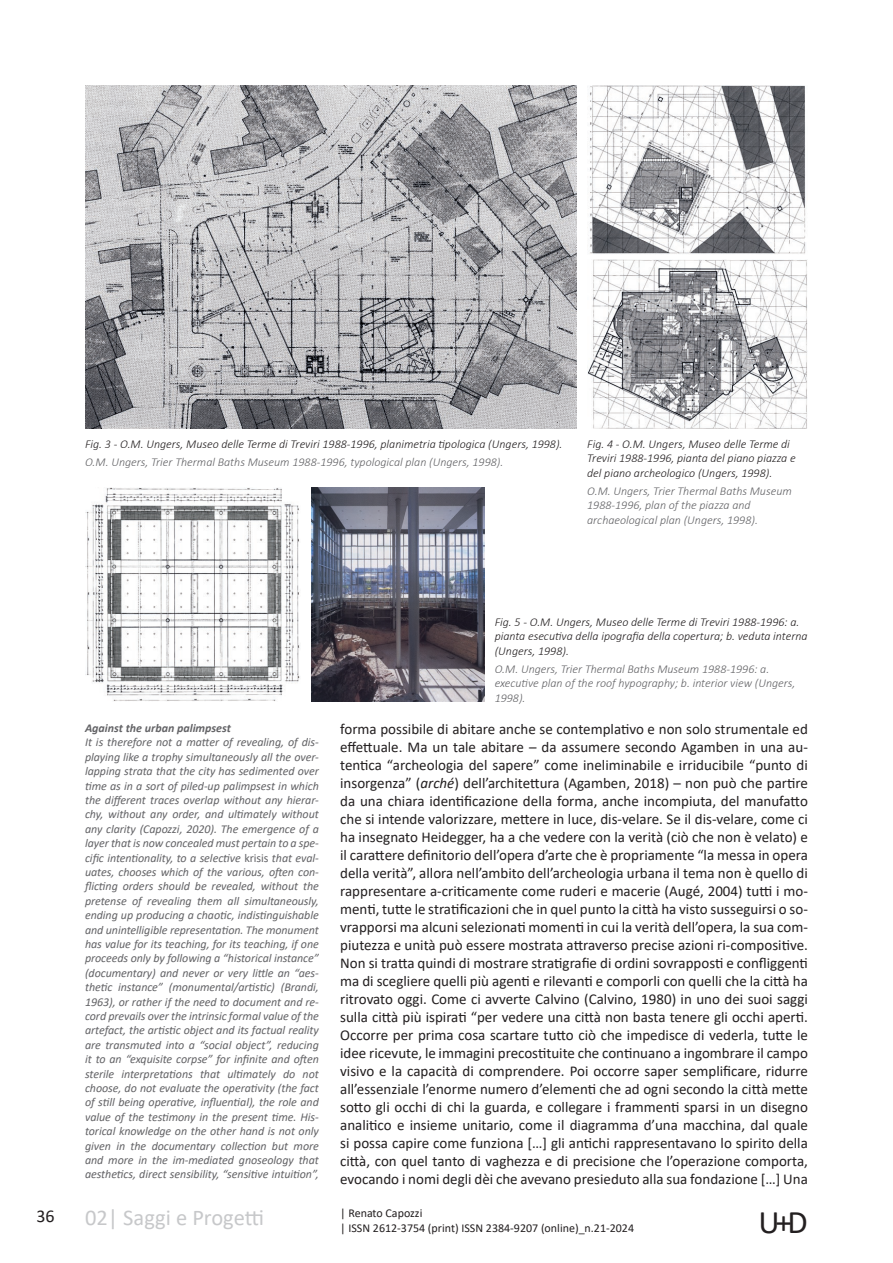
<style>
.page{position:relative;width:893px;height:1263px;background:#fff}
.page>*{position:absolute;margin:0;border:0;box-sizing:border-box;transform-origin:0 0}
.t1{font:33px "Calibri";color:#231f20}
.t2{font:22.5px "Calibri";color:#c7c8ca}
.t3{font:18px "Calibri";color:#231f20}
.t4{font:15px/18px "Calibri";color:#231f20;text-align:justify}
.t5{font:italic 12px/14.4px "Calibri";letter-spacing:-.005em;color:#636366;text-align:justify}
.t6{font:italic 300 12px/14.4px "Calibri";color:#231f20}
.t7{font:italic 300 12px/14.4px "Calibri";color:#636366}
.t8{font:12px "Calibri";color:#231f20}
.t9{font:italic 700 12px "Calibri";color:#636366}
.s1{font-style:normal}
.s2{font-style:italic}
</style>
<div class="page">
<img style="left:85px;top:85px;width:492px;height:343px">
<img style="left:588px;top:85px;width:218px;height:169px">
<img style="left:587px;top:259px;width:220px;height:169px">
<img style="left:85px;top:487px;width:215px;height:214px">
<img style="left:311px;top:487px;width:173px;height:215px">
<p class="t6" style="left:85px;top:437px;width:479px">Fig. 3 - O.M. Ungers, Museo delle Terme di Treviri 1988-1996, planimetria tipologica (Ungers, 1998).</p>
<p class="t7" style="left:85px;top:455px;width:420px">O.M. Ungers, Trier Thermal Baths Museum 1988-1996, typological plan (Ungers, 1998).</p>
<p class="t6" style="left:587px;top:437px;width:210px">Fig. 4 - O.M. Ungers, Museo delle Terme di<br>Treviri 1988-1996, pianta del piano piazza e del piano archeologico (Ungers, 1998).</p>
<p class="t7" style="left:587px;top:483px;width:206px">O.M. Ungers, Trier Thermal Baths Museum<br>1988-1996, plan of the piazza and archaeological plan (Ungers, 1998).</p>
<p class="t9" style="left:85px;top:719px;width:147px">Against the urban palimpsest</p>
<p class="t5" style="left:85px;top:735px;width:235px">It is therefore not a matter of revealing, of dis&shy;playing like a trophy simultaneously all the over&shy;lapping strata that the city has sedimented over time as in a sort of piled-up palimpsest in which the different traces overlap without any hierar&shy;chy, without any order, and ultimately without any clarity (Capozzi, 2020). The emergence of a layer that is now concealed must pertain to a spe&shy;cific intentionality, to a selective <span class="s1">krisis</span> that eval&shy;uates, chooses which of the various, often con&shy;flicting orders should be revealed, without the pretense of revealing them all simultaneously, ending up producing a chaotic, indistinguishable and unintelligible representation. The monument has value for its teaching, for its teaching, if one proceeds only by following a “historical instance” (documentary) and never or very little an “aes&shy;thetic instance” (monumental/artistic) (Brandi, 1963), or rather if the need to document and re&shy;cord prevails over the intrinsic formal value of the artefact, the artistic object and its factual reality are transmuted into a “social object”, reducing it to an “exquisite corpse” for infinite and often sterile interpretations that ultimately do not choose, do not evaluate the operativity (the fact of still being operative, influential), the role and value of the testimony in the present time. His&shy;torical knowledge on the other hand is not only given in the documentary collection but more and more in the im-mediated gnoseology that aesthetics, direct sensibility, “sensitive intuition”,</p>
<p class="t6" style="left:495px;top:615px;width:314px">Fig. 5 - O.M. Ungers, Museo delle Terme di Treviri 1988-1996: a. pianta esecutiva della ipografia della copertura; b. veduta interna (Ungers, 1998).</p>
<p class="t7" style="left:495px;top:661px;width:302px">O.M. Ungers, Trier Thermal Baths Museum 1988-1996: a. executive plan of the roof hypography; b. interior view (Ungers,<br>1998).</p>
<p class="t4" style="left:340px;top:720px;width:469px">forma possibile di abitare anche se contemplativo e non solo strumentale ed effettuale. Ma un tale abitare – da assumere secondo Agamben in una au&shy;tentica “archeologia del sapere” come ineliminabile e irriducibile “punto di insorgenza” (<span class="s2">arché</span>) dell’architettura (Agamben, 2018) – non può che partire da una chiara identificazione della forma, anche incompiuta, del manufatto che si intende valorizzare, mettere in luce, dis-velare. Se il dis-velare, come ci ha insegnato Heidegger, ha a che vedere con la verità (ciò che non è velato) e il carattere definitorio dell’opera d’arte che è propriamente “la messa in opera della verità”, allora nell’ambito dell’archeologia urbana il tema non è quello di rappresentare a-criticamente come ruderi e macerie (Augé, 2004) tutti i mo&shy;menti, tutte le stratificazioni che in quel punto la città ha visto susseguirsi o so&shy;vrapporsi ma alcuni selezionati momenti in cui la verità dell’opera, la sua com&shy;piutezza e unità può essere mostrata attraverso precise azioni ri-compositive.<br>Non si tratta quindi di mostrare stratigrafie di ordini sovrapposti e confliggenti ma di scegliere quelli più agenti e rilevanti e comporli con quelli che la città ha ritrovato oggi. Come ci avverte Calvino (Calvino, 1980) in uno dei suoi saggi sulla città più ispirati “per vedere una città non basta tenere gli occhi aperti.<br>Occorre per prima cosa scartare tutto ciò che impedisce di vederla, tutte le idee ricevute, le immagini precostituite che continuano a ingombrare il campo visivo e la capacità di comprendere. Poi occorre saper semplificare, ridurre all’essenziale l’enorme numero d’elementi che ad ogni secondo la città mette sotto gli occhi di chi la guarda, e collegare i frammenti sparsi in un disegno analitico e insieme unitario, come il diagramma d’una macchina, dal quale si possa capire come funziona […] gli antichi rappresentavano lo spirito della città, con quel tanto di vaghezza e di precisione che l’operazione comporta, evocando i nomi degli dèi che avevano presieduto alla sua fondazione […] Una</p>
<p class="t3" style="left:36px;top:1203px;width:20px">36</p>
<p class="t8" style="left:340px;top:1205px;width:84px">| Renato Capozzi</p>
<h2 class="t2" style="left:85px;top:1202px;width:181px">02| Saggi e Progetti</h2>
<p class="t8" style="left:340px;top:1219px;width:295px">| ISSN 2612-3754 (print) ISSN 2384-9207 (online)_n.21-2024</p>
<h1 class="t1" style="left:759px;top:1199px;width:51px">U+D</h1>
</div>
